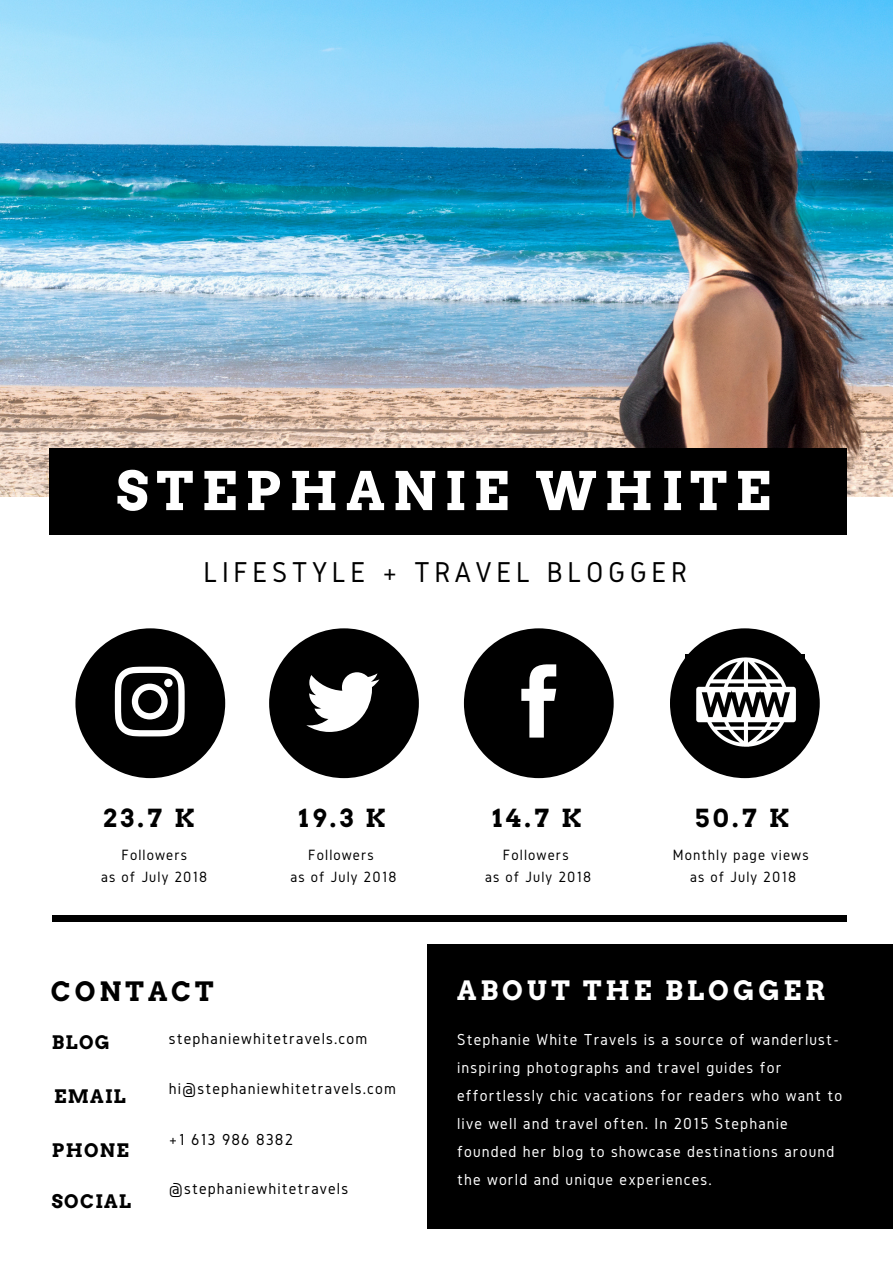
<style>
.page{position:relative;width:893px;height:1263px;background:#fff}
.page>*{position:absolute;margin:0;border:0;box-sizing:border-box;transform-origin:0 0}
.t1{font:700 52.95px "Arvo";letter-spacing:.15em;color:#fff}
.t2{font:29.85px "Gidole";letter-spacing:.15em;color:#000}
.t3{font:700 26.55px "Arvo";letter-spacing:.15em;color:#fff}
.t4{font:700 26.55px "Arvo";letter-spacing:.15em;color:#000}
.t5{font:700 24.75px "Arvo";letter-spacing:.15em;color:#000}
.t6{font:700 18.45px "Arvo";letter-spacing:.07em;color:#000}
.t7{font:16.5px/28.2px "Gidole";letter-spacing:.07em;color:#fff}
.t8{font:16.5px "Gidole";letter-spacing:.07em;color:#000}
.t9{font:15.45px/21.5px "Gidole";letter-spacing:.07em;color:#000;text-align:center}
</style>
<div class="page">
<img style="left:0;top:0;width:893px;height:497px">
<div style="left:50px;top:448px;width:797px;height:87px;background:#000"></div>
<svg style="left:670px;top:628px;width:150px;height:150px"></svg>
<svg style="left:269px;top:628px;width:150px;height:150px"></svg>
<svg style="left:75px;top:628px;width:150px;height:150px"></svg>
<div style="left:164px;top:679px;width:9px;height:8px;background:#fff;border-radius:50%"></div>
<svg style="left:464px;top:628px;width:150px;height:150px"></svg>
<div style="left:52px;top:915px;width:794px;height:7px;background:#000"></div>
<div style="left:428px;top:944px;width:465px;height:284px;background:#000"></div>
<img style="left:686px;top:654px;width:118px;height:93px">
<h1 class="t1" style="left:116px;top:459px;width:656px">STEPHANIE WHITE</h1>
<h2 class="t2" style="left:203px;top:556px;width:485px">LIFESTYLE + TRAVEL BLOGGER</h2>
<h3 class="t5" style="left:103px;top:803px;width:93px">23.7 K</h3>
<h3 class="t5" style="left:299px;top:803px;width:88px">19.3 K</h3>
<h3 class="t5" style="left:492px;top:803px;width:90px">14.7 K</h3>
<h3 class="t5" style="left:695px;top:803px;width:96px">50.7 K</h3>
<p class="t9" style="left:101px;top:844px;width:108px">Followers<br>as of July 2018</p>
<h3 class="t4" style="left:51px;top:975px;width:165px">CONTACT</h3>
<p class="t9" style="left:290px;top:844px;width:108px">Followers<br>as of July 2018</p>
<p class="t6" style="left:52px;top:1031px;width:59px">BLOG</p>
<p class="t8" style="left:169px;top:1029px;width:200px">stephaniewhitetravels.com</p>
<p class="t8" style="left:169px;top:1080px;width:229px">hi@stephaniewhitetravels.com</p>
<p class="t8" style="left:169px;top:1130px;width:126px">+1 613 986 8382</p>
<p class="t8" style="left:169px;top:1180px;width:181px">@stephaniewhitetravels</p>
<p class="t6" style="left:54px;top:1085px;width:73px">EMAIL</p>
<p class="t6" style="left:52px;top:1139px;width:79px">PHONE</p>
<p class="t6" style="left:52px;top:1190px;width:81px">SOCIAL</p>
<p class="t9" style="left:485px;top:844px;width:108px">Followers<br>as of July 2018</p>
<p class="t9" style="left:673px;top:844px;width:137px">Monthly page views as of July 2018</p>
<h3 class="t3" style="left:457px;top:974px;width:369px">ABOUT THE BLOGGER</h3>
<p class="t7" style="left:457px;top:1025px;width:387px">Stephanie White Travels is a source of wanderlust&shy;inspiring photographs and travel guides for effortlessly chic vacations for readers who want to live well and travel often. In 2015 Stephanie founded her blog to showcase destinations around the world and unique experiences.</p>
</div>
